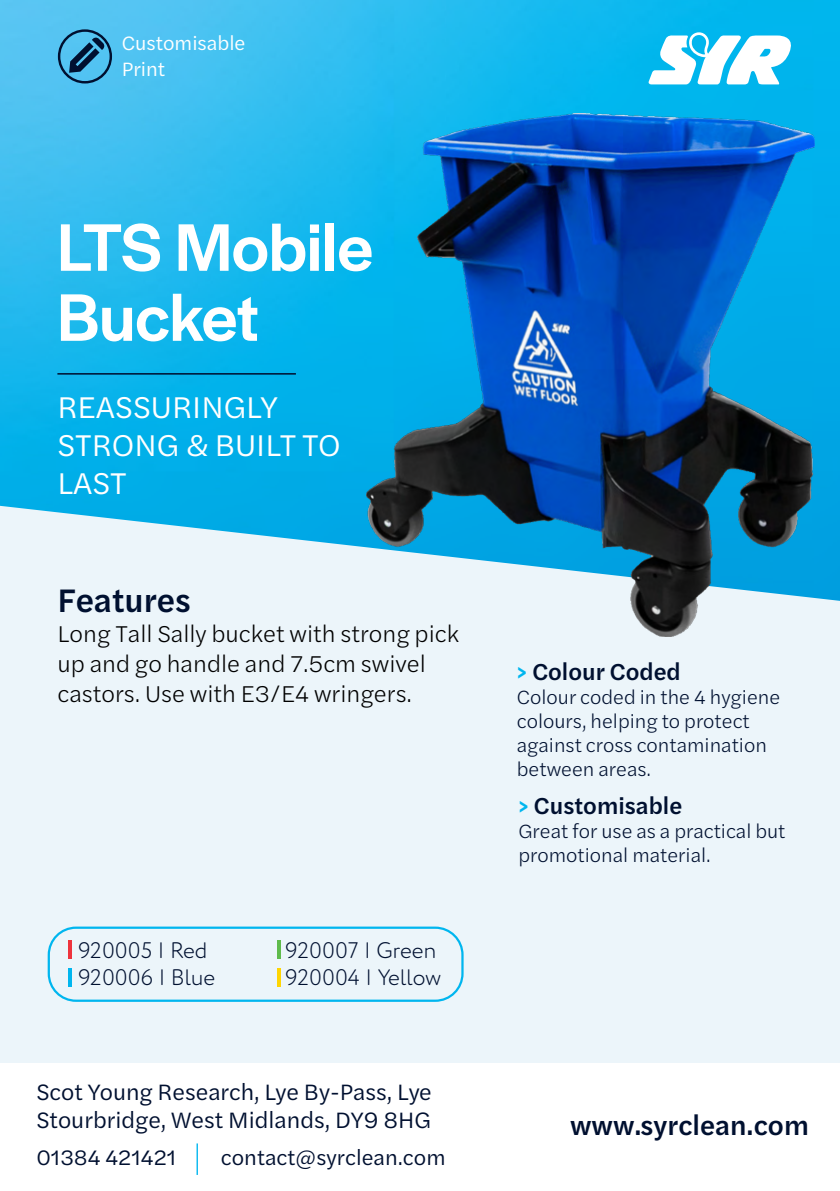
<style>
.page{position:relative;width:840px;height:1191px;background:#fff}
.page>*{position:absolute;margin:0;border:0;box-sizing:border-box;transform-origin:0 0}
.t1{font:500 70px/70px "Halyard Display";letter-spacing:-.005em;color:#fff}
.t2{font:500 34px "Halyard Text";color:#001030}
.t3{font:31.4px/38px "Halyard Text";color:#fff}
.t4{font:500 28px "Halyard Text";color:#001030}
.t5{font:300 24px/30px "Halyard Text";color:#000}
.t6{font:500 24px "Halyard Text";color:#001030}
.t7{font:23.4px/28px "Halyard Text";color:#001030}
.t8{font:300 22.4px "Circe Rounded";color:#001030}
.t9{font:22px "Halyard Text";color:#001030}
.t10{font:20.2px "Halyard Text";color:#fff}
.t11{font:300 20px/24px "Halyard Text";color:#001030}
.s1{color:#00b6ef}
</style>
<div class="page">
<img style="left:0;top:0;width:839px;height:506px">
<svg style="left:648px;top:32px;width:142px;height:52px"></svg>
<div style="left:0;top:506px;width:839px;height:557px;background:#ecf5fa"></div>
<hr style="left:196px;top:1143px;width:2px;height:32px;background:#00b6ef">
<hr style="left:57px;top:373px;width:239px;height:1px;background:#001030">
<hr style="left:68px;top:940px;width:3px;height:19px;background:#ee343d">
<svg style="left:276px;top:940px;width:4px;height:19px"></svg>
<hr style="left:68px;top:968px;width:3px;height:18px;background:#00b6ef">
<svg style="left:276px;top:968px;width:4px;height:18px"></svg>
<div style="left:48px;top:926px;width:415px;height:75px;border:2px solid #00b6ef;border-radius:27px"></div>
<svg style="left:58px;top:29px;width:54px;height:54px;background:#3a8eb9"></svg>
<img style="left:366px;top:114px;width:448px;height:523px">
<p class="t10" style="left:122px;top:29px;width:125px">Customisable</p>
<p class="t10" style="left:122px;top:55px;width:45px">Print</p>
<p class="t1" style="left:57px;top:209px;width:317px">LTS Mobile<br>Bucket</p>
<p class="t3" style="left:57px;top:387px;width:222px">REASSURINGLY</p>
<p class="t3" style="left:57px;top:425px;width:284px">STRONG &amp; BUILT TO<br>LAST</p>
<p class="t2" style="left:57px;top:576px;width:135px">Features</p>
<p class="t5" style="left:57px;top:617px;width:403px">Long Tall Sally bucket with strong pick up and go handle and 7.5cm swivel castors. Use with E3/E4 wringers.</p>
<p class="t8" style="left:78px;top:937px;width:131px">920005 | Red</p>
<p class="t8" style="left:78px;top:964px;width:139px">920006 | Blue</p>
<p class="t8" style="left:285px;top:937px;width:152px">920007 | Green</p>
<p class="t8" style="left:285px;top:964px;width:157px">920004 | Yellow</p>
<p class="t7" style="left:36px;top:1077px;width:396px">Scot Young Research, Lye By-Pass, Lye<br>Stourbridge, West Midlands, DY9 8HG</p>
<p class="t9" style="left:36px;top:1141px;width:141px">01384 421421</p>
<p class="t9" style="left:221px;top:1141px;width:226px">contact@syrclean.com</p>
<p class="t6" style="left:516px;top:654px;width:165px"><span class="s1">&gt;</span> Colour Coded</p>
<p class="t11" style="left:516px;top:684px;width:265px">Colour coded in the 4 hygiene colours, helping to protect against cross contamination between areas.</p>
<p class="t6" style="left:518px;top:788px;width:165px"><span class="s1">&gt;</span> Customisable</p>
<p class="t11" style="left:518px;top:817px;width:268px">Great for use as a practical but promotional material.</p>
<h3 class="t4" style="left:570px;top:1105px;width:240px">www.syrclean.com</h3>
</div>
